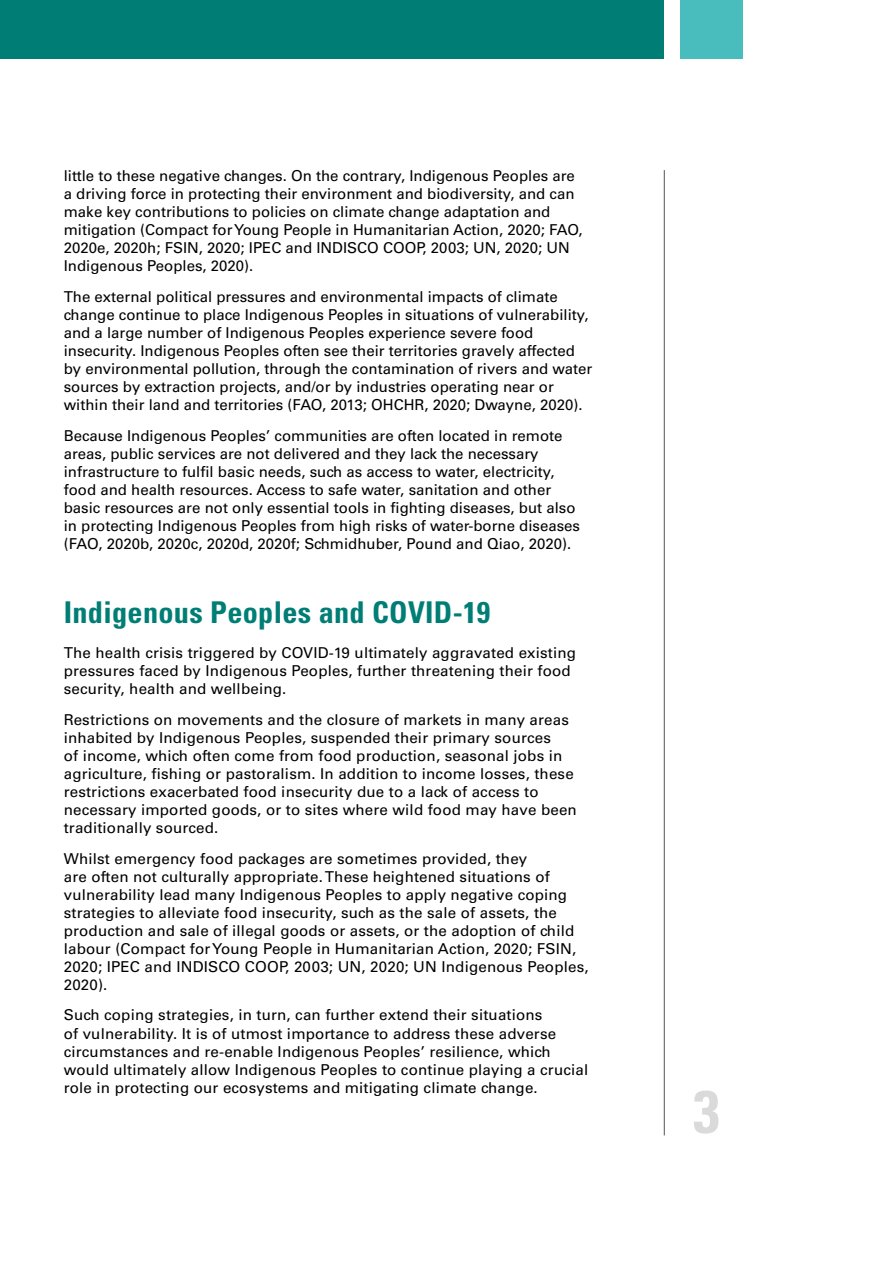
<style>
.page{position:relative;width:893px;height:1263px;background:#fff}
.page>*{position:absolute;margin:0;border:0;box-sizing:border-box;transform-origin:0 0}
.t1{font:700 condensed 60px "Univers";color:#dadada}
.t2{font:700 condensed 30px "Univers";letter-spacing:.01em;color:#007e76}
.t3{font:15px/18px "Univers";color:#000}
</style>
<div class="page">
<hr style="left:664px;top:170px;width:1px;height:965px;background:#666">
<div style="left:0;top:0;width:664px;height:58px;background:#007e76"></div>
<div style="left:680px;top:0;width:63px;height:58px;background:#49bcbd"></div>
<p class="t3" style="left:64px;top:167px;width:520px">little to these negative changes. On the contrary, Indigenous Peoples are a driving force in protecting their environment and biodiversity, and can make key contributions to policies on climate change adaptation and mitigation (Compact for Young People in Humanitarian Action, 2020; FAO, 2020e, 2020h; FSIN, 2020; IPEC and INDISCO COOP, 2003; UN, 2020; UN Indigenous Peoples, 2020).</p>
<p class="t3" style="left:64px;top:288px;width:530px">The external political pressures and environmental impacts of climate change continue to place Indigenous Peoples in situations of vulnerability, and a large number of Indigenous Peoples experience severe food insecurity. Indigenous Peoples often see their territories gravely affected by environmental pollution, through the contamination of rivers and water sources by extraction projects, and/or by industries operating near or within their land and territories (FAO, 2013; OHCHR, 2020; Dwayne, 2020).</p>
<p class="t3" style="left:64px;top:427px;width:518px">Because Indigenous Peoples’ communities are often located in remote areas, public services are not delivered and they lack the necessary infrastructure to fulfil basic needs, such as access to water, electricity, food and health resources. Access to safe water, sanitation and other basic resources are not only essential tools in fighting diseases, but also in protecting Indigenous Peoples from high risks of water-borne diseases (FAO, 2020b, 2020c, 2020d, 2020f; Schmidhuber, Pound and Qiao, 2020).</p>
<h2 class="t2" style="left:64px;top:594px;width:428px">Indigenous Peoples and COVID-19</h2>
<p class="t3" style="left:64px;top:644px;width:514px">The health crisis triggered by COVID-19 ultimately aggravated existing pressures faced by Indigenous Peoples, further threatening their food security, health and wellbeing.</p>
<p class="t3" style="left:64px;top:711px;width:515px">Restrictions on movements and the closure of markets in many areas inhabited by Indigenous Peoples, suspended their primary sources<br>of income, which often come from food production, seasonal jobs in agriculture, fishing or pastoralism. In addition to income losses, these restrictions exacerbated food insecurity due to a lack of access to necessary imported goods, or to sites where wild food may have been traditionally sourced.</p>
<p class="t3" style="left:64px;top:849px;width:526px">Whilst emergency food packages are sometimes provided, they<br>are often not culturally appropriate. These heightened situations of vulnerability lead many Indigenous Peoples to apply negative coping strategies to alleviate food insecurity, such as the sale of assets, the production and sale of illegal goods or assets, or the adoption of child labour (Compact for Young People in Humanitarian Action, 2020; FSIN, 2020; IPEC and INDISCO COOP, 2003; UN, 2020; UN Indigenous Peoples, 2020).</p>
<p class="t3" style="left:64px;top:1006px;width:526px">Such coping strategies, in turn, can further extend their situations<br>of vulnerability. It is of utmost importance to address these adverse circumstances and re-enable Indigenous Peoples’ resilience, which would ultimately allow Indigenous Peoples to continue playing a crucial role in protecting our ecosystems and mitigating climate change.</p>
<h1 class="t1" style="left:693px;top:1075px;width:28px">3</h1>
</div>
